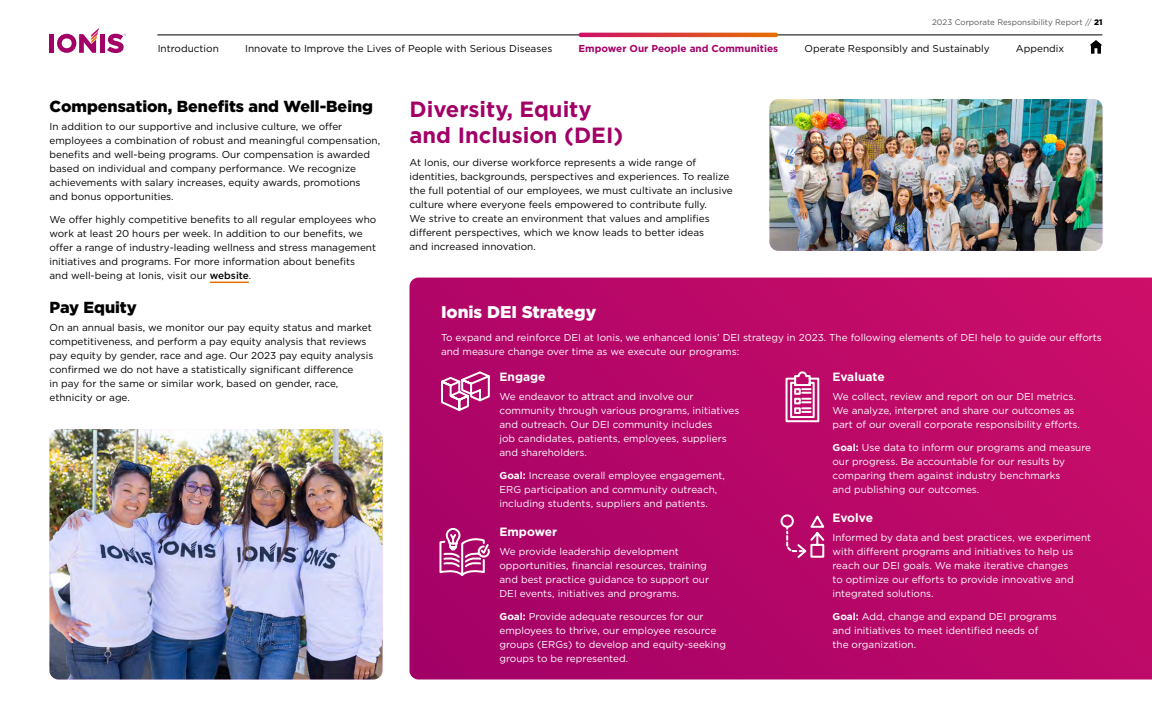
<style>
.page{position:relative;width:1152px;height:720px;background:#fff}
.page>*{position:absolute;margin:0;border:0;box-sizing:border-box;transform-origin:0 0}
.t1{font:700 22px/26px "Gotham";color:#a20067}
.Sidebar_Header{font:900 17px "Gotham";color:#fff}
.t2{font:900 16px "Gotham";color:#000}
.t3{font:700 12px "Gotham";color:#fff}
.Body{font:10px/14px "Gotham";color:#000}
.Body-2{font:10px/14px "Gotham";color:#fff}
.t4{font:700 10px "Gotham";color:#a20067}
.t5{font:8px "Gotham";color:#53565a}
.s1{font-weight:900;color:#000}
.s2{font-weight:500}
.s3{font-weight:700}
</style>
<div class="page">
<hr style="left:210px;top:282px;width:39px;height:1px;background:#e57200">
<svg style="left:410px;top:278px;width:742px;height:402px;background:#b70768"></svg>
<img style="left:770px;top:99px;width:332px;height:152px">
<img style="left:50px;top:429px;width:332px;height:251px">
<svg style="left:437px;top:370px;width:54px;height:43px"></svg>
<svg style="left:785px;top:370px;width:35px;height:53px"></svg>
<svg style="left:438px;top:527px;width:53px;height:52px;background:#bf438e"></svg>
<div style="left:781px;top:514px;width:13px;height:14px;border:2px solid #fff;border-radius:50%"></div>
<svg style="left:785px;top:514px;width:42px;height:46px;background:#c33584"></svg>
<hr style="left:158px;top:34px;width:944px;height:1px;background:#000">
<svg style="left:579px;top:33px;width:199px;height:4px"></svg>
<hr style="left:50px;top:34px;width:4px;height:19px;background:#a20067">
<svg style="left:57px;top:28px;width:42px;height:25px"></svg>
<div style="left:100px;top:34px;width:5px;height:19px;background:#a20067"></div>
<svg style="left:107px;top:34px;width:19px;height:19px"></svg>
<svg style="left:1089px;top:40px;width:13px;height:14px"></svg>
<p class="t5" style="left:932px;top:17px;width:172px">2023 Corporate Responsibility Report // <span class="s1">21</span></p>
<p class="Body" style="left:158px;top:41px;width:63px">Introduction</p>
<p class="Body" style="left:245px;top:41px;width:309px">Innovate to Improve the Lives of People with Serious Diseases</p>
<p class="Body" style="left:805px;top:41px;width:187px">Operate Responsibly and Sustainably</p>
<p class="Body" style="left:1016px;top:41px;width:50px">Appendix</p>
<p class="t4" style="left:579px;top:42px;width:201px">Empower Our People and Communities</p>
<h3 class="t2" style="left:50px;top:95px;width:325px">Compensation, Benefits and Well-Being</h3>
<p class="Body" style="left:50px;top:120px;width:332px">In addition to our supportive and inclusive culture, we offer employees a combination of robust and meaningful compensation, benefits and well-being programs. Our compensation is awarded based on individual and company performance. We recognize achievements with salary increases, equity awards, promotions and bonus opportunities.</p>
<p class="Body" style="left:50px;top:213px;width:328px">We offer highly competitive benefits to all regular employees who work at least 20 hours per week. In addition to our benefits, we offer a range of industry-leading wellness and stress management initiatives and programs. For more information about benefits<br>and well-being at Ionis, visit our <span class="s2">website</span>.</p>
<h3 class="t2" style="left:50px;top:296px;width:89px">Pay Equity</h3>
<p class="Body" style="left:50px;top:321px;width:325px">On an annual basis, we monitor our pay equity status and market competitiveness, and perform a pay equity analysis that reviews pay equity by gender, race and age. Our 2023 pay equity analysis confirmed we do not have a statistically significant difference<br>in pay for the same or similar work, based on gender, race, ethnicity or age.</p>
<h2 class="t1" style="left:410px;top:96px;width:215px">Diversity, Equity and Inclusion (DEI)</h2>
<p class="Body" style="left:410px;top:155px;width:325px">At Ionis, our diverse workforce represents a wide range of identities, backgrounds, perspectives and experiences. To realize the full potential of our employees, we must cultivate an inclusive culture where everyone feels empowered to contribute fully.<br>We strive to create an environment that values and amplifies different perspectives, which we know leads to better ideas<br>and increased innovation.</p>
<p class="Sidebar_Header" style="left:441px;top:300px;width:157px">Ionis DEI Strategy</p>
<p class="Body-2" style="left:441px;top:330px;width:662px">To expand and reinforce DEI at Ionis, we enhanced Ionis’ DEI strategy in 2023. The following elements of DEI help to guide our efforts and measure change over time as we execute our programs:</p>
<h4 class="t3" style="left:500px;top:369px;width:48px">Engage</h4>
<p class="Body-2" style="left:500px;top:389px;width:242px">We endeavor to attract and involve our community through various programs, initiatives and outreach. Our DEI community includes<br>job candidates, patients, employees, suppliers and shareholders.</p>
<p class="Body-2" style="left:500px;top:468px;width:227px"><span class="s3">Goal:</span> Increase overall employee engagement,<br>ERG participation and community outreach, including students, suppliers and patients.</p>
<h4 class="t3" style="left:500px;top:524px;width:59px">Empower</h4>
<p class="Body-2" style="left:500px;top:544px;width:211px">We provide leadership development opportunities, financial resources, training and best practice guidance to support our DEI events, initiatives and programs.</p>
<p class="Body-2" style="left:500px;top:609px;width:228px"><span class="s3">Goal:</span> Provide adequate resources for our employees to thrive, our employee resource groups (ERGs) to develop and equity-seeking groups to be represented.</p>
<h4 class="t3" style="left:832px;top:369px;width:54px">Evaluate</h4>
<p class="Body-2" style="left:832px;top:389px;width:249px">We collect, review and report on our DEI metrics.<br>We analyze, interpret and share our outcomes as part of our overall corporate responsibility efforts.</p>
<p class="Body-2" style="left:832px;top:440px;width:260px"><span class="s3">Goal:</span> Use data to inform our programs and measure our progress. Be accountable for our results by comparing them against industry benchmarks<br>and publishing our outcomes.</p>
<h4 class="t3" style="left:832px;top:510px;width:42px">Evolve</h4>
<p class="Body-2" style="left:832px;top:530px;width:260px">Informed by data and best practices, we experiment with different programs and initiatives to help us reach our DEI goals. We make iterative changes<br>to optimize our efforts to provide innovative and integrated solutions.</p>
<p class="Body-2" style="left:832px;top:609px;width:226px"><span class="s3">Goal:</span> Add, change and expand DEI programs and initiatives to meet identified needs of the organization.</p>
</div>
